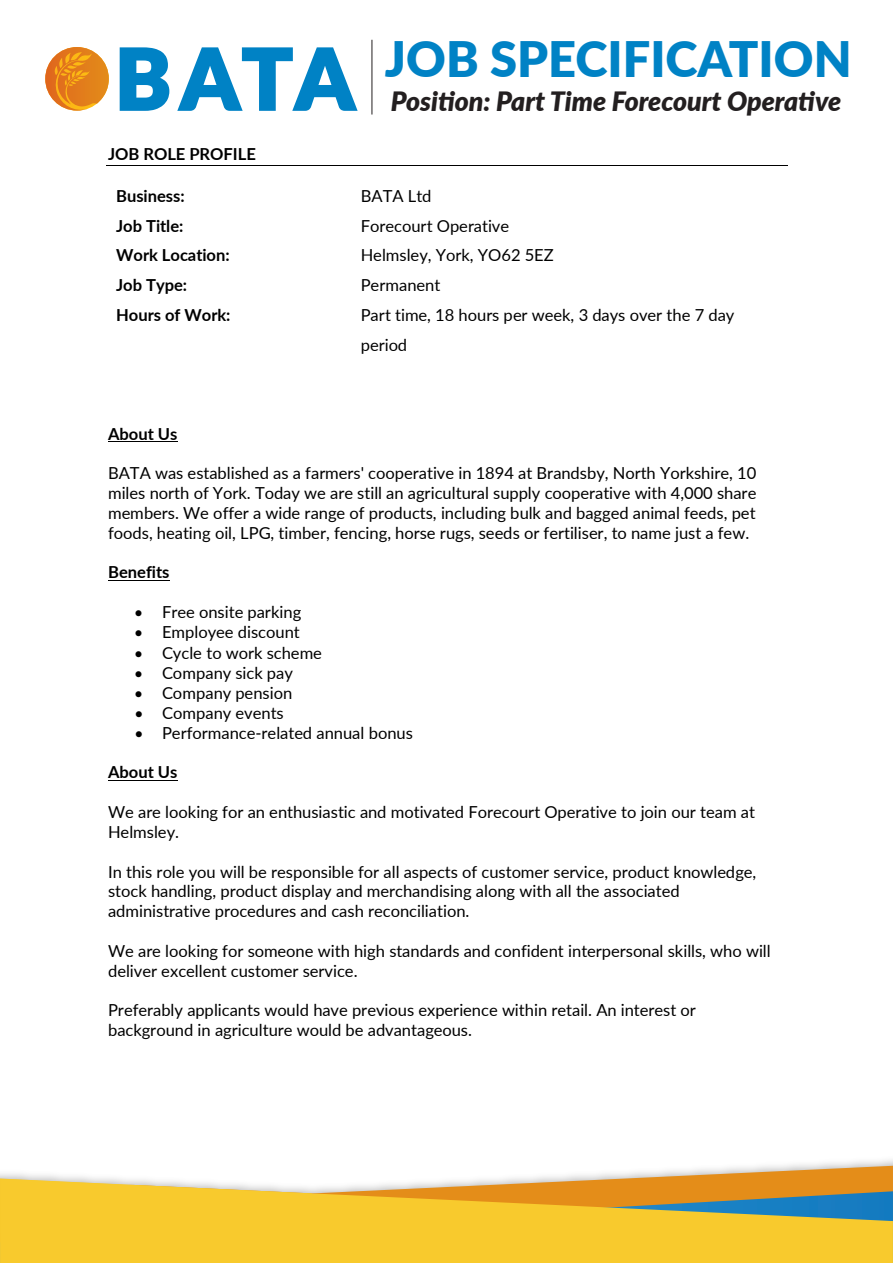
<style>
.page{position:relative;width:893px;height:1263px;background:#fff}
.page>*{position:absolute;margin:0;border:0;box-sizing:border-box;transform-origin:0 0}
.t1{font:900 48.9px "Lato";color:#0082c5}
.t2{font:italic 900 26.7px "Lato";color:#231f20}
.t3{font:16.5px/19.8px "Lato";color:#000}
.t4{font:700 16.5px/29.8px "Lato";color:#000}
</style>
<div class="page">
<hr style="left:106px;top:165px;width:681px;height:1px;background:#000">
<hr style="left:108px;top:441px;width:69px;height:1px;background:#000">
<hr style="left:108px;top:580px;width:61px;height:1px;background:#000">
<hr style="left:108px;top:780px;width:69px;height:1px;background:#000">
<svg style="left:45px;top:47px;width:64px;height:64px"></svg>
<svg style="left:120px;top:47px;width:49px;height:64px"></svg>
<svg style="left:177px;top:47px;width:181px;height:64px"></svg>
<hr style="left:372px;top:40px;width:1px;height:75px;background:#231f20">
<svg style="left:632px;top:1166px;width:261px;height:7px"></svg>
<svg style="left:0;top:1173px;width:893px;height:90px;background:#e4bc41"></svg>
<svg style="left:0;top:1173px;width:312px;height:60px;background:#f6d256"></svg>
<h1 class="t1" style="left:385px;top:23px;width:468px">JOB SPECIFICATION</h1>
<h2 class="t2" style="left:391px;top:82px;width:452px">Position: Part Time Forecourt Operative</h2>
<p class="t4" style="left:108px;top:139px;width:149px">JOB ROLE PROFILE</p>
<p class="t4" style="left:116px;top:180px;width:70px">Business:</p>
<p class="t3" style="left:361px;top:185px;width:72px">BATA Ltd</p>
<p class="t4" style="left:116px;top:210px;width:69px">Job Title:</p>
<p class="t3" style="left:361px;top:215px;width:150px">Forecourt Operative</p>
<p class="t4" style="left:116px;top:240px;width:115px">Work Location:</p>
<p class="t3" style="left:361px;top:245px;width:195px">Helmsley, York, YO62 5EZ</p>
<p class="t4" style="left:116px;top:270px;width:116px">Job Type:<br>Hours of Work:</p>
<p class="t3" style="left:361px;top:270px;width:375px;line-height:29.8px">Permanent<br>Part time, 18 hours per week, 3 days over the 7 day period</p>
<p class="t4" style="left:108px;top:418px;width:71px">About Us</p>
<p class="t3" style="left:108px;top:463px;width:650px;text-align:justify">BATA was established as a farmers' cooperative in 1894 at Brandsby, North Yorkshire, 10 miles north of York. Today we are still an agricultural supply cooperative with 4,000 share members. We offer a wide range of products, including bulk and bagged animal feeds, pet foods, heating oil, LPG, timber, fencing, horse rugs, seeds or fertiliser, to name just a few.</p>
<p class="t4" style="left:108px;top:557px;width:63px">Benefits</p>
<p class="t3" style="left:162px;top:601px;width:252px">Free onsite parking<br>Employee discount<br>Cycle to work scheme<br>Company sick pay<br>Company pension<br>Company events<br>Performance-related annual bonus</p>
<p class="t4" style="left:108px;top:757px;width:71px">About Us</p>
<p class="t3" style="left:108px;top:801px;width:649px">We are looking for an enthusiastic and motivated Forecourt Operative to join our team at<br>Helmsley.</p>
<p class="t3" style="left:108px;top:861px;width:650px">In this role you will be responsible for all aspects of customer service, product knowledge, stock handling, product display and merchandising along with all the associated administrative procedures and cash reconciliation.</p>
<p class="t3" style="left:108px;top:940px;width:664px">We are looking for someone with high standards and confident interpersonal skills, who will deliver excellent customer service.</p>
<p class="t3" style="left:108px;top:999px;width:589px">Preferably applicants would have previous experience within retail. An interest or background in agriculture would be advantageous.</p>
</div>
